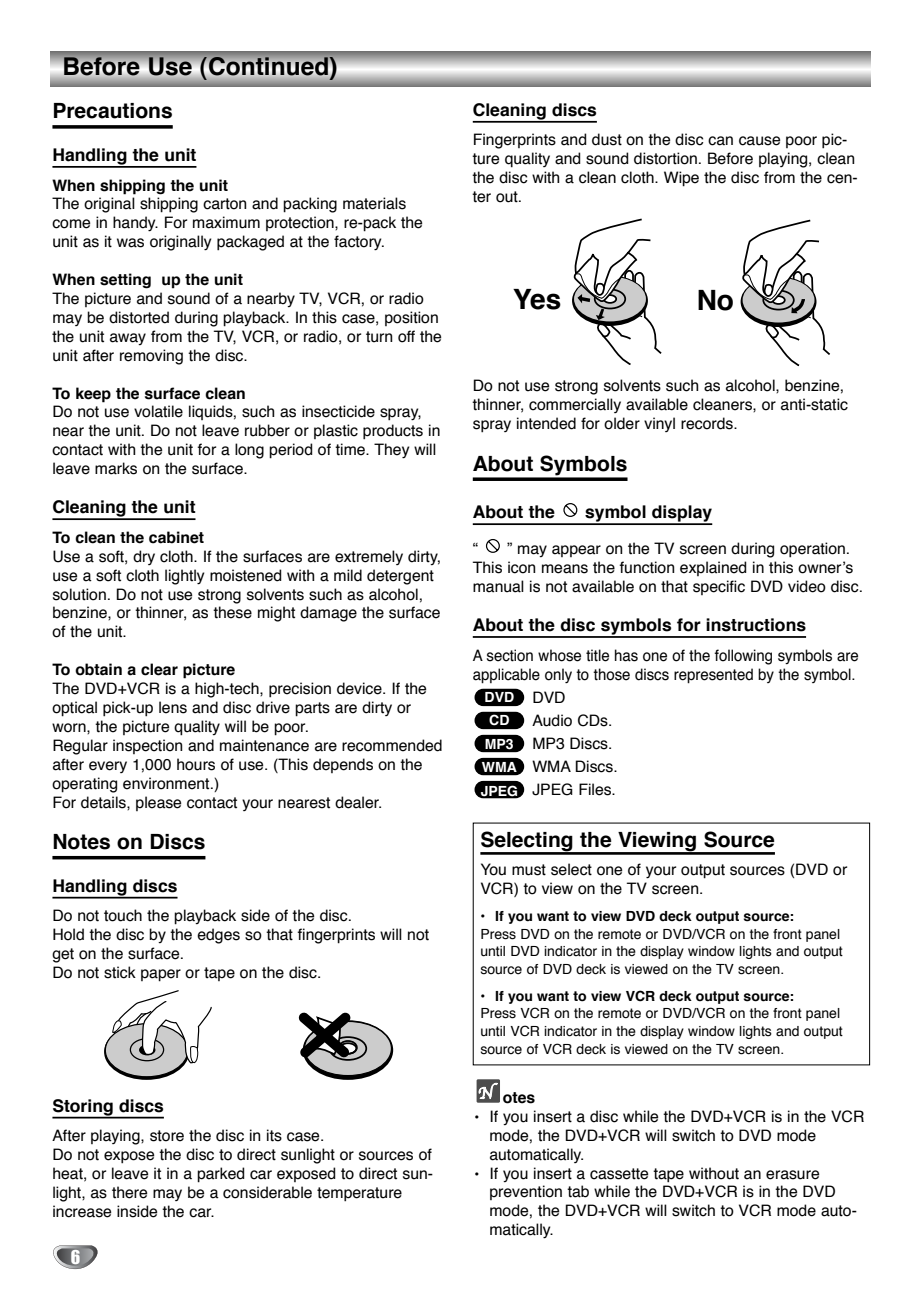
<style>
.page{position:relative;width:920px;height:1291px;background:#fff}
.page>*{position:absolute;margin:0;border:0;box-sizing:border-box;transform-origin:0 0}
.t1{font:700 28px "Helvetica";color:#000}
.t2{font:700 24.5px "Helvetica";color:#000}
.t3{font:700 21px "Helvetica";color:#000}
.t4{font:700 17.5px "Helvetica";color:#000}
.t5{font:17.5px "Impact";color:#fff}
.t6{font:15.75px/18.9px "Helvetica";color:#000}
.t7{font:700 15.75px "Helvetica";color:#000}
.t8{font:15.75px/18.9px "Helvetica";color:#000;scale:.95 1}
.t9{font:14px/17.5px "Helvetica";color:#000}
.t10{font:700 14px "Helvetica";color:#000}
.t11{font:700 14px "Helvetica";color:#fff}
.s1{font-weight:700;font-size:14px;color:#fff}
.s2{font-weight:700;font-size:14px}
</style>
<div class="page">
<svg style="left:53px;top:1245px;width:45px;height:24px"></svg>
<svg style="left:51px;top:52px;width:818px;height:34px;background:#bbb"></svg>
<svg style="left:52px;top:125px;width:121px;height:4px"></svg>
<hr style="left:52px;top:166px;width:144px;height:2px;background:#000">
<hr style="left:52px;top:518px;width:143px;height:2px;background:#000">
<hr style="left:52px;top:856px;width:153px;height:3px;background:#000">
<hr style="left:52px;top:897px;width:125px;height:1px;background:#000">
<hr style="left:52px;top:1116px;width:112px;height:2px;background:#000">
<hr style="left:472px;top:121px;width:124px;height:2px;background:#000">
<svg style="left:472px;top:477px;width:155px;height:4px"></svg>
<hr style="left:472px;top:523px;width:239px;height:2px;background:#000">
<hr style="left:472px;top:636px;width:333px;height:2px;background:#000">
<div style="left:474px;top:781px;width:50px;height:17px;background:#000;border-radius:9px"></div>
<div style="left:474px;top:758px;width:50px;height:17px;background:#000;border-radius:9px"></div>
<div style="left:474px;top:735px;width:50px;height:17px;background:#000;border-radius:9px"></div>
<div style="left:474px;top:712px;width:50px;height:17px;background:#000;border-radius:9px"></div>
<div style="left:474px;top:689px;width:50px;height:17px;background:#000;border-radius:9px"></div>
<svg style="left:485px;top:539px;width:15px;height:14px"></svg>
<svg style="left:563px;top:503px;width:14px;height:14px"></svg>
<svg style="left:104px;top:1023px;width:85px;height:57px"></svg>
<div style="left:105px;top:1023px;width:83px;height:54px;background:#ccc;border:1px solid #000;border-radius:50%"></div>
<svg style="left:112px;top:990px;width:100px;height:74px"></svg>
<svg style="left:302px;top:1020px;width:91px;height:60px"></svg>
<div style="left:304px;top:1021px;width:88px;height:55px;background:#ccc;border:1px solid #000;border-radius:50%"></div>
<div style="left:328px;top:1036px;width:39px;height:24px;border:2px solid #000;border-radius:50%"></div>
<div style="left:338px;top:1042px;width:19px;height:12px;background:#fff;border:2px solid #000;border-radius:50%"></div>
<div style="left:338px;top:1040px;width:19px;height:14px;border:2px solid #000;border-radius:50%"></div>
<svg style="left:298px;top:1012px;width:53px;height:46px"></svg>
<svg style="left:572px;top:218px;width:90px;height:147px"></svg>
<svg style="left:740px;top:219px;width:90px;height:148px"></svg>
<hr style="left:480px;top:852px;width:294px;height:2px;background:#000">
<svg style="left:476px;top:1078px;width:25px;height:25px"></svg>
<svg style="left:478px;top:1082px;width:20px;height:18px"></svg>
<h2 class="t2" style="left:62px;top:56px;width:276px">Before Use (Continued)</h2>
<h3 class="t3" style="left:52px;top:102px;width:122px">Precautions</h3>
<p class="t4" style="left:52px;top:147px;width:145px">Handling the unit</p>
<p class="t7" style="left:52px;top:178px;width:177px">When shipping the unit</p>
<p class="t6" style="left:52px;top:196px;width:372px">The original shipping carton and packing materials come in handy. For maximum protection, re-pack the unit as it was originally packaged at the factory.</p>
<p class="t7" style="left:52px;top:273px;width:192px">When setting up the unit</p>
<p class="t6" style="left:52px;top:290px;width:391px">The picture and sound of a nearby TV, VCR, or radio may be distorted during playback. In this case, position the unit away from the TV, VCR, or radio, or turn off the unit after removing the disc.</p>
<p class="t7" style="left:52px;top:386px;width:195px">To keep the surface clean</p>
<p class="t6" style="left:52px;top:404px;width:389px">Do not use volatile liquids, such as insecticide spray, near the unit. Do not leave rubber or plastic products in contact with the unit for a long period of time. They will leave marks on the surface.</p>
<p class="t4" style="left:52px;top:500px;width:144px">Cleaning the unit</p>
<p class="t7" style="left:52px;top:531px;width:153px">To clean the cabinet</p>
<p class="t6" style="left:52px;top:548px;width:390px">Use a soft, dry cloth. If the surfaces are extremely dirty, use a soft cloth lightly moistened with a mild detergent solution. Do not use strong solvents such as alcohol, benzine, or thinner, as these might damage the surface of the unit.</p>
<p class="t7" style="left:52px;top:663px;width:184px">To obtain a clear picture</p>
<p class="t6" style="left:52px;top:680px;width:391px">The DVD+VCR is a high-tech, precision device. If the optical pick-up lens and disc drive parts are dirty or worn, the picture quality will be poor.<br>Regular inspection and maintenance are recommended after every 1,000 hours of use. (This depends on the operating environment.)<br>For details, please contact your nearest dealer.</p>
<h3 class="t3" style="left:52px;top:833px;width:154px">Notes on Discs</h3>
<p class="t4" style="left:52px;top:878px;width:126px">Handling discs</p>
<p class="t6" style="left:52px;top:907px;width:378px">Do not touch the playback side of the disc.<br>Hold the disc by the edges so that fingerprints will not get on the surface.<br>Do not stick paper or tape on the disc.</p>
<p class="t4" style="left:52px;top:1098px;width:113px">Storing discs</p>
<p class="t6" style="left:52px;top:1127px;width:382px">After playing, store the disc in its case.<br>Do not expose the disc to direct sunlight or sources of heat, or leave it in a parked car exposed to direct sun&shy;light, as there may be a considerable temperature increase inside the car.</p>
<p class="t5" style="left:71px;top:1246px;width:11px">6</p>
<p class="t4" style="left:472px;top:102px;width:125px">Cleaning discs</p>
<p class="t6" style="left:472px;top:132px;width:386px">Fingerprints and dust on the disc can cause poor pic&shy;ture quality and sound distortion. Before playing, clean the disc with a clean cloth. Wipe the disc from the cen&shy;ter out.</p>
<h1 class="t1" style="left:513px;top:288px;width:50px">Yes</h1>
<h1 class="t1" style="left:696px;top:288px;width:39px">No</h1>
<p class="t6" style="left:472px;top:377px;width:376px">Do not use strong solvents such as alcohol, benzine, thinner, commercially available cleaners, or anti-static spray intended for older vinyl records.</p>
<h3 class="t3" style="left:472px;top:454px;width:156px">About Symbols</h3>
<p class="t4" style="left:472px;top:505px;width:84px">About the</p>
<p class="t4" style="left:585px;top:505px;width:128px">symbol display</p>
<p class="t6" style="left:472px;top:540px;width:7px">“</p>
<p class="t6" style="left:472px;top:540px;width:391px;text-indent:34px">” may appear on the TV screen during operation.<br>This icon means the function explained in this owner’s manual is not available on that specific DVD video disc.</p>
<p class="t4" style="left:472px;top:617px;width:334px">About the disc symbols for instructions</p>
<p class="t8" style="left:472px;top:647px;width:408px">A section whose title has one of the following symbols are applicable only to those discs represented by the symbol.</p>
<p class="t6" style="left:532px;top:689px;width:35px">DVD</p>
<p class="t6" style="left:532px;top:712px;width:82px">Audio CDs.</p>
<p class="t6" style="left:532px;top:735px;width:82px">MP3 Discs.</p>
<p class="t6" style="left:532px;top:758px;width:87px">WMA Discs.</p>
<p class="t6" style="left:480px;top:781px;width:137px"><span class="s1">JPEG</span> JPEG Files.</p>
<p class="t11" style="left:484px;top:691px;width:31px">DVD</p>
<p class="t11" style="left:489px;top:715px;width:22px">CD</p>
<p class="t11" style="left:484px;top:738px;width:30px">MP3</p>
<p class="t11" style="left:481px;top:761px;width:36px">WMA</p>
<h3 class="t3" style="left:480px;top:831px;width:296px">Selecting the Viewing Source</h3>
<p class="t6" style="left:480px;top:861px;width:368px">You must select one of your output sources (DVD or<br>VCR) to view on the TV screen.</p>
<p class="t10" style="left:480px;top:910px;width:315px">• If you want to view DVD deck output source:</p>
<p class="t9" style="left:480px;top:926px;width:364px">Press DVD on the remote or DVD/VCR on the front panel until DVD indicator in the display window lights and output source of DVD deck is viewed on the TV screen.</p>
<p class="t10" style="left:480px;top:990px;width:315px">• If you want to view VCR deck output source:</p>
<p class="t9" style="left:480px;top:1006px;width:364px">Press VCR on the remote or DVD/VCR on the front panel until VCR indicator in the display window lights and output source of VCR deck is viewed on the TV screen.</p>
<p class="t7" style="left:502px;top:1091px;width:34px">otes</p>
<p class="t6" style="left:489px;top:1108px;width:376px;text-indent:-15px"><span class="s2">•</span> If you insert a disc while the DVD+VCR is in the VCR mode, the DVD+VCR will switch to DVD mode automatically.</p>
<p class="t6" style="left:489px;top:1165px;width:369px;text-indent:-15px"><span class="s2">•</span> If you insert a cassette tape without an erasure prevention tab while the DVD+VCR is in the DVD mode, the DVD+VCR will switch to VCR mode auto&shy;matically.</p>
</div>
